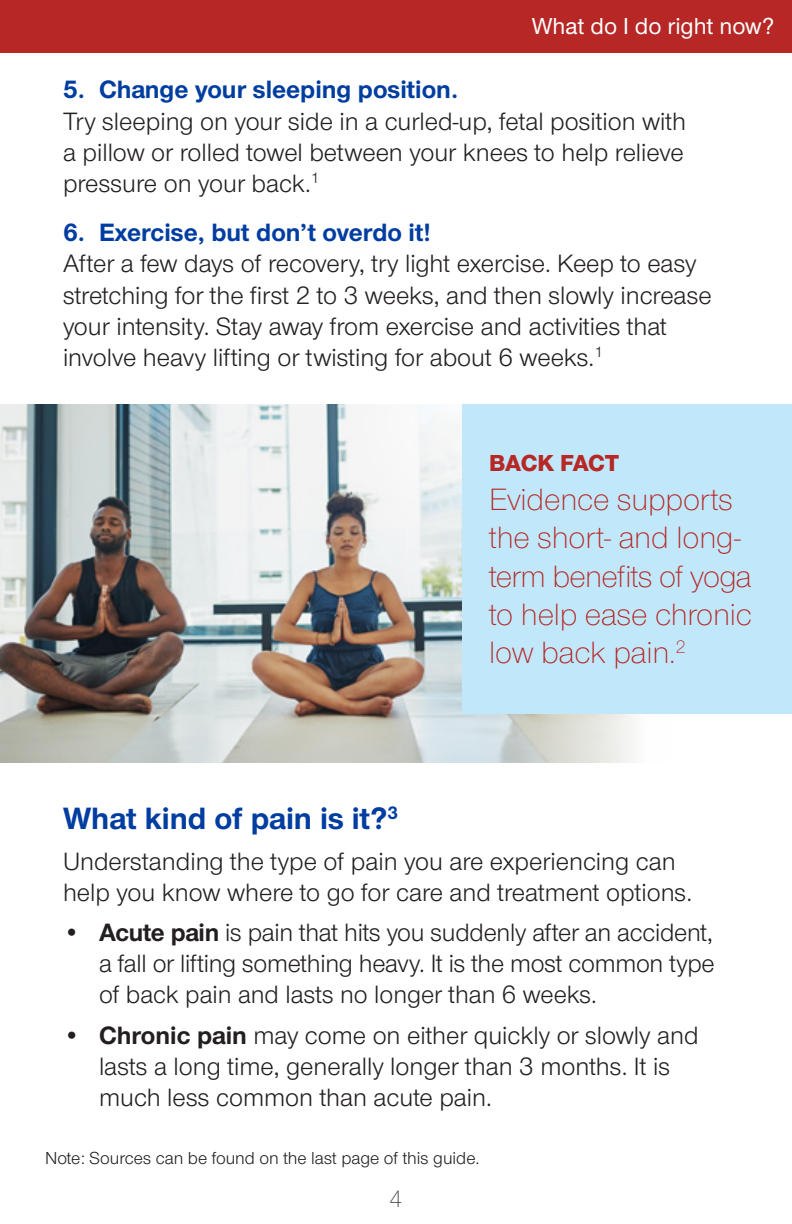
<style>
.page{position:relative;width:792px;height:1224px;background:#fff}
.page>*{position:absolute;margin:0;border:0;box-sizing:border-box;transform-origin:0 0}
.t1{font:300 32px/38.4px "UHC Sans";letter-spacing:-.005em;color:#b62725}
.t2{font:700 32px "UHC Sans";color:#003da1}
.t3{font:26px/31.2px "UHC Sans";color:#231f20}
.t4{font:700 26px "UHC Sans";color:#003da1}
.t5{font:500 24px "UHC Sans";color:#fff}
.t6{font:800 24px "UHC Sans";letter-spacing:-.02em;color:#b62725}
.t7{font:300 24px "UHC Sans";color:#434445}
.t8{font:18px "UHC Sans";color:#231f20}
.s1{font-weight:700}
</style>
<div class="page">
<div style="left:0;top:0;width:792px;height:53px;background:#b62725"></div>
<img style="left:0;top:405px;width:633px;height:358px">
<div style="left:462px;top:405px;width:330px;height:309px;background:#c1e8fa"></div>
<p class="t5" style="left:532px;top:10px;width:244px">What do I do right now?</p>
<p class="t4" style="left:63px;top:72px;width:397px">5. Change your sleeping position.</p>
<p class="t3" style="left:63px;top:104px;width:625px;text-align:justify">Try sleeping on your side in a curled-up, fetal position with a pillow or rolled towel between your knees to help relieve pressure on your back.<sup>1</sup></p>
<p class="t4" style="left:63px;top:215px;width:370px">6. Exercise, but don’t overdo it!</p>
<p class="t3" style="left:63px;top:247px;width:650px">After a few days of recovery, try light exercise. Keep to easy stretching for the first 2 to 3 weeks, and then slowly increase your intensity. Stay away from exercise and activities that involve heavy lifting or twisting for about 6 weeks.<sup>1</sup></p>
<p class="t6" style="left:489px;top:447px;width:132px">BACK FACT</p>
<p class="t1" style="left:489px;top:478px;width:264px">Evidence supports the short- and long&shy;term benefits of yoga to help ease chronic low back pain.<sup>2</sup></p>
<p class="t2" style="left:63px;top:797px;width:337px">What kind of pain is it?<sup>3</sup></p>
<p class="t3" style="left:63px;top:844px;width:631px">Understanding the type of pain you are experiencing can help you know where to go for care and treatment options.</p>
<p class="t3" style="left:99px;top:916px;width:617px;text-align:justify;text-indent:-36px"><span class="s1">• Acute pain</span> is pain that hits you suddenly after an accident, a fall or lifting something heavy. It is the most common type of back pain and lasts no longer than 6 weeks.</p>
<p class="t3" style="left:99px;top:1018px;width:601px;text-indent:-36px"><span class="s1">• Chronic pain</span> may come on either quickly or slowly and lasts a long time, generally longer than 3 months. It is much less common than acute pain.</p>
<p class="t8" style="left:45px;top:1146px;width:436px">Note: Sources can be found on the last page of this guide.</p>
<p class="t7" style="left:389px;top:1183px;width:15px">4</p>
</div>
